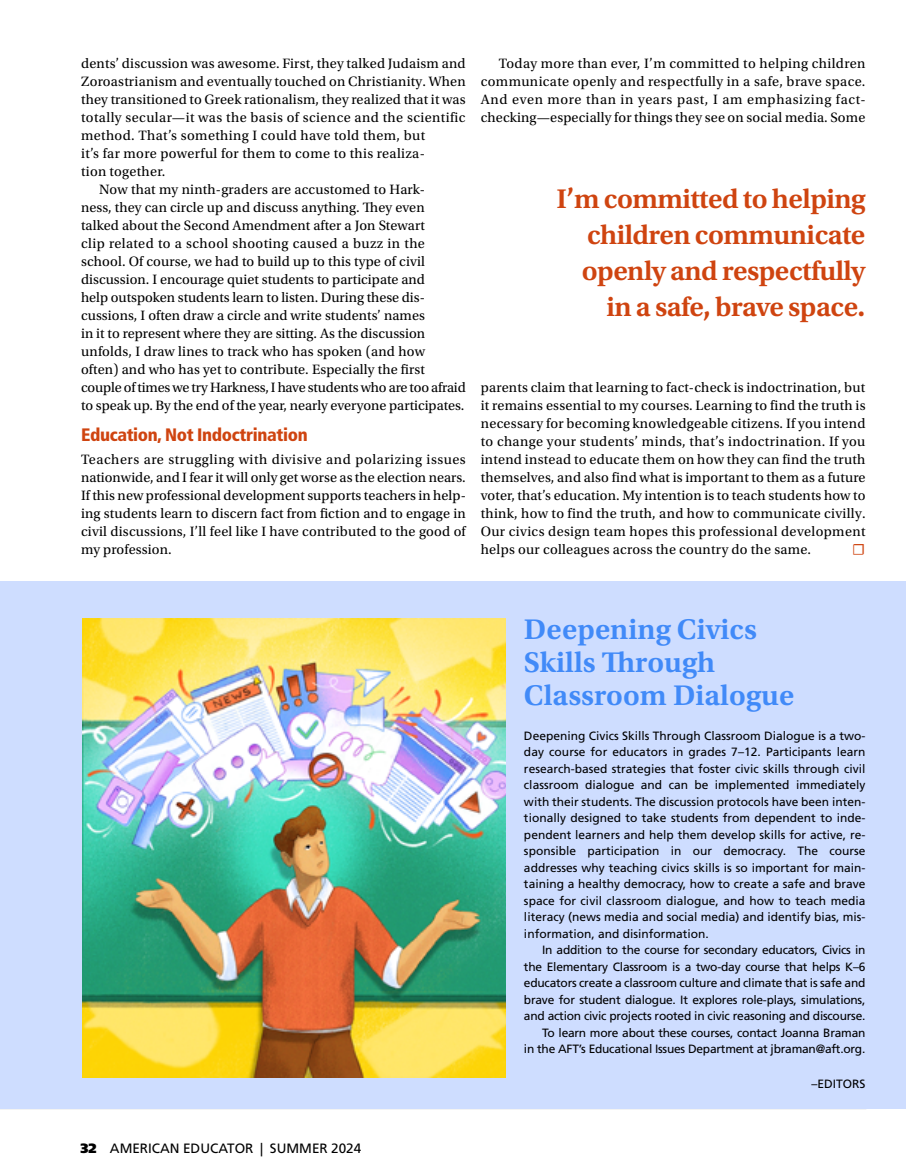
<style>
.page{position:relative;width:906px;height:1176px;background:#fff}
.page>*{position:absolute;margin:0;border:0;box-sizing:border-box;transform-origin:0 0}
.t1{font:30px/33px "Utopia Std Semibold Capt";color:#418af8}
.t2{font:28.5px/36px "Utopia Std Semibold Capt";letter-spacing:-.02em;color:#cf4410;text-align:right}
.t3{font:900 condensed 18px "Frutiger LT Std";letter-spacing:-.02em;color:#cf4410}
.t4{font:14.25px/18px "Utopia Std";letter-spacing:.01em;color:#000;text-align:justify}
.t5{font:14.25px "Utopia Std";letter-spacing:.03em;color:#000}
.t6{font:14.25px "Utopia Std";letter-spacing:-.01em;color:#000}
.t7{font:14.25px "Utopia Std";color:#cf4410}
.t8{font:13.5px "Frutiger LT Std";color:#000}
.t9{font:12px/16.5px "Frutiger LT Std";letter-spacing:-.02em;color:#000;text-align:justify}
.t10{font:12px "Frutiger LT Std";color:#000}
.s1{font-weight:900}
</style>
<div class="page">
<hr style="left:0;top:1107px;width:865px;height:1px;background:#9fa1a4">
<div style="left:0;top:581px;width:905px;height:526px;background:#ceddff"></div>
<img style="left:82px;top:618px;width:423px;height:459px">
<p class="t4" style="left:81px;top:54px;width:386px">dents’ discussion was awesome. First, they talked Judaism and</p>
<p class="t4" style="left:81px;top:72px;width:386px">Zoroastrianism and eventually touched on Christianity. When</p>
<p class="t4" style="left:81px;top:90px;width:386px">they transitioned to Greek rationalism, they realized that it was</p>
<p class="t5" style="left:81px;top:109px;width:386px">totally secular—it was the basis of science and the scientific</p>
<p class="t4" style="left:81px;top:126px;width:345px">method. That’s something I could have told them, but</p>
<p class="t4" style="left:81px;top:144px;width:345px">it’s far more powerful for them to come to this realiza-</p>
<p class="t4" style="left:81px;top:162px;width:86px">tion together.</p>
<p class="t4" style="left:99px;top:180px;width:327px">Now that my ninth-graders are accustomed to Hark-</p>
<p class="t4" style="left:81px;top:198px;width:345px">ness, they can circle up and discuss anything. They even</p>
<p class="t4" style="left:81px;top:216px;width:345px">talked about the Second Amendment after a Jon Stewart</p>
<p class="t5" style="left:81px;top:235px;width:345px">clip related to a school shooting caused a buzz in the</p>
<p class="t4" style="left:81px;top:252px;width:345px">school. Of course, we had to build up to this type of civil</p>
<p class="t4" style="left:81px;top:270px;width:345px">discussion. I encourage quiet students to participate and</p>
<p class="t4" style="left:81px;top:288px;width:345px">help outspoken students learn to listen. During these dis-</p>
<p class="t4" style="left:81px;top:306px;width:345px">cussions, I often draw a circle and write students’ names</p>
<p class="t4" style="left:81px;top:324px;width:345px">in it to represent where they are sitting. As the discussion</p>
<p class="t4" style="left:81px;top:342px;width:345px">unfolds, I draw lines to track who has spoken (and how</p>
<p class="t4" style="left:81px;top:360px;width:345px">often) and who has yet to contribute. Especially the first</p>
<p class="t6" style="left:81px;top:379px;width:386px">couple of times we try Harkness, I have students who are too afraid</p>
<p class="t4" style="left:81px;top:396px;width:384px">to speak up. By the end of the year, nearly everyone participates.</p>
<p class="t3" style="left:81px;top:424px;width:228px">Education, Not Indoctrination</p>
<p class="t4" style="left:81px;top:450px;width:386px">Teachers are struggling with divisive and polarizing issues nationwide, and I fear it will only get worse as the election nears.<br>If this new professional development supports teachers in help&shy;ing students learn to discern fact from fiction and to engage in civil discussions, I’ll feel like I have contributed to the good of my profession.</p>
<p class="t4" style="left:480px;top:54px;width:386px;text-indent:18px">Today more than ever, I’m committed to helping children communicate openly and respectfully in a safe, brave space.<br>And even more than in years past, I am emphasizing fact&shy;checking—especially for things they see on social media. Some</p>
<h2 class="t2" style="left:556px;top:180px;width:310px">I’m committed to helping children communicate openly and respectfully in a safe, brave space.</h2>
<p class="t4" style="left:480px;top:378px;width:386px">parents claim that learning to fact-check is indoctrination, but it remains essential to my courses. Learning to find the truth is necessary for becoming knowledgeable citizens. If you intend to change your students’ minds, that’s indoctrination. If you intend instead to educate them on how they can find the truth themselves, and also find what is important to them as a future voter, that’s education. My intention is to teach students how to think, how to find the truth, and how to communicate civilly.<br>Our civics design team hopes this professional development helps our colleagues across the country do the same.</p>
<p class="t7" style="left:851px;top:541px;width:15px">☐</p>
<p class="t8" style="left:80px;top:1139px;width:282px"><span class="s1">32</span> AMERICAN EDUCATOR | SUMMER 2024</p>
<h1 class="t1" style="left:523px;top:613px;width:272px">Deepening Civics<br>Skills Through<br>Classroom Dialogue</h1>
<p class="t9" style="left:523px;top:727px;width:343px">Deepening Civics Skills Through Classroom Dialogue is a two&shy;day course for educators in grades 7–12. Participants learn research-based strategies that foster civic skills through civil classroom dialogue and can be implemented immediately with their students. The discussion protocols have been inten&shy;tionally designed to take students from dependent to inde&shy;pendent learners and help them develop skills for active, re&shy;sponsible participation in our democracy. The course addresses why teaching civics skills is so important for main&shy;taining a healthy democracy, how to create a safe and brave space for civil classroom dialogue, and how to teach media literacy (news media and social media) and identify bias, mis&shy;information, and disinformation.</p>
<p class="t9" style="left:523px;top:941px;width:343px;text-align:right">In addition to the course for secondary educators, Civics in the Elementary Classroom is a two-day course that helps K–6 educators create a classroom culture and climate that is safe and brave for student dialogue. It explores role-plays, simulations, and action civic projects rooted in civic reasoning and discourse.<br>To learn more about these courses, contact Joanna Braman<br>in the AFT’s Educational Issues Department at jbraman@aft.org.</p>
<p class="t10" style="left:811px;top:1076px;width:56px">–EDITORS</p>
</div>
